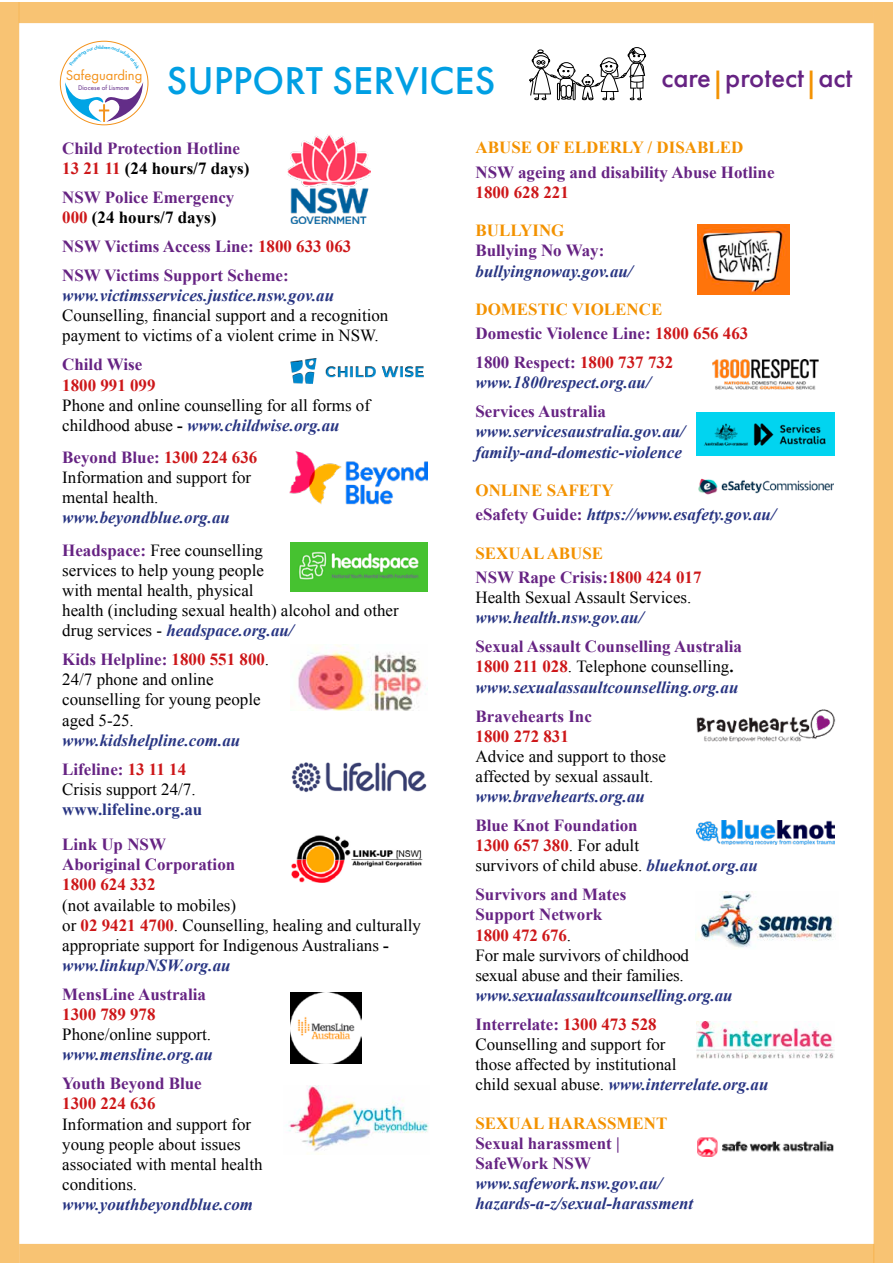
<style>
.page{position:relative;width:893px;height:1263px;background:#fff}
.page>*{position:absolute;margin:0;border:0;box-sizing:border-box;transform-origin:0 0}
.t1{font:500 40.2px "Futura PT";color:#009fe3}
.t2{font:500 28.65px "Futura PT";color:#662383}
.t3{font:16.95px/20.1px "Times New Roman";color:#000}
.t4{font:italic 700 16.95px/20.1px "Times New Roman";color:#283583}
.t5{font:700 16.95px/20.1px "Times New Roman";color:#662383}
.t6{font:700 16.95px "Times New Roman";color:#cd1719}
.t7{font:700 16.95px "Times New Roman";color:#f39200}
.t8{font:700 16.95px "Times New Roman";color:#283583}
.t9{font:14.55px "Futura PT";color:#f3921b}
.t10{font:7.05px "Futura PT";color:#632d88}
.t11{font:500 4.8px "Futura PT";color:#00a4e5;scale:1.19 1}
.s1{color:#f39200}
.s2{color:#cd1719}
.s3{color:#000}
.s4{font-weight:700}
.s5{font-weight:700;font-style:italic;color:#283583}
.s6{font-weight:700;color:#662383}
.s7{font-weight:700;color:#cd1719}
.s8{font-style:normal;color:#662383}
.s9{font-weight:400;font-style:normal;color:#000}
.s10{font-style:normal;color:#cd1719}
.s11{font-style:normal;color:#f39200}
.s12{font-style:normal;color:#000}
</style>
<div class="page">
<div style="left:0;top:2px;width:19px;height:1261px;background:#f8c373"></div>
<div style="left:874px;top:2px;width:19px;height:1261px;background:#f8c373"></div>
<svg style="left:64px;top:82px;width:80px;height:40px"></svg>
<img style="left:288px;top:135px;width:82px;height:88px">
<img style="left:298px;top:645px;width:130px;height:65px">
<img style="left:290px;top:543px;width:138px;height:49px">
<img style="left:291px;top:835px;width:132px;height:48px">
<img style="left:286px;top:1085px;width:143px;height:70px">
<img style="left:291px;top:762px;width:136px;height:31px">
<img style="left:290px;top:451px;width:138px;height:54px">
<img style="left:291px;top:993px;width:71px;height:70px">
<img style="left:290px;top:358px;width:134px;height:26px">
<img style="left:698px;top:224px;width:91px;height:70px">
<img style="left:696px;top:709px;width:140px;height:33px">
<img style="left:697px;top:820px;width:137px;height:25px">
<img style="left:695px;top:892px;width:144px;height:56px">
<img style="left:697px;top:1021px;width:137px;height:37px">
<img style="left:697px;top:1137px;width:137px;height:20px">
<svg style="left:529px;top:47px;width:117px;height:53px"></svg>
<img style="left:698px;top:478px;width:136px;height:17px">
<img style="left:712px;top:360px;width:107px;height:30px">
<img style="left:697px;top:413px;width:137px;height:42px">
<div style="left:19px;top:2px;width:855px;height:21px;background:#f8c373"></div>
<div style="left:19px;top:1244px;width:855px;height:19px;background:#f8c373"></div>
<svg style="left:69px;top:45px;width:71px;height:15px"></svg>
<p class="t11" style="left:104px;top:44px;width:3px">r</p>
<p class="t10" style="left:78px;top:84px;width:53px">Diocese of Lismore</p>
<p class="t9" style="left:66px;top:67px;width:78px">Safeguarding</p>
<h1 class="t1" style="left:167px;top:57px;width:330px">SUPPORT SERVICES</h1>
<h2 class="t2" style="left:661px;top:60px;width:192px">care<span class="s1">|</span>protect<span class="s1">|</span>act</h2>
<p class="t5" style="left:62px;top:138px;width:189px">Child Protection Hotline<br><span class="s2">13 21 11</span> <span class="s3">(24 hours/7 days)</span></p>
<p class="t5" style="left:62px;top:187px;width:174px">NSW Police Emergency<br><span class="s2">000</span> <span class="s3">(24 hours/7 days)</span></p>
<p class="t5" style="left:62px;top:231px;width:291px;line-height:29px">NSW Victims Access Line: <span class="s2">1800 633 063<br></span>NSW Victims Support Scheme:</p>
<p class="t4" style="left:62px;top:285px;width:273px">www.victimsservices.justice.nsw.gov.au</p>
<p class="t3" style="left:62px;top:305px;width:328px">Counselling, financial support and a recognition payment to victims of a violent crime in NSW.</p>
<p class="t5" style="left:62px;top:354px;width:82px">Child Wise</p>
<p class="t6" style="left:62px;top:373px;width:95px">1800 991 099</p>
<p class="t3" style="left:62px;top:395px;width:309px">Phone and online counselling for all forms of childhood abuse <span class="s4">-</span> <span class="s5">www.childwise.org.au</span></p>
<p class="t3" style="left:62px;top:447px;width:197px"><span class="s6">Beyond Blue:</span> <span class="s7">1300 224 636<br></span>Information and support for mental health.</p>
<p class="t4" style="left:62px;top:501px;width:202px;line-height:32.1px">www.beyondblue.org.au<br><span class="s8">Headspace:</span> <span class="s9">Free counselling</span></p>
<p class="t3" style="left:62px;top:560px;width:338px">services to help young people<br>with mental health, physical<br>health (including sexual health) alcohol and other drug services - <span class="s5">headspace.org.au/</span></p>
<p class="t3" style="left:62px;top:649px;width:208px"><span class="s6">Kids Helpline:</span> <span class="s7">1800 551 800</span>.<br>24/7 phone and online counselling for young people aged 5-25.</p>
<p class="t4" style="left:62px;top:725px;width:180px;line-height:29px">www.kidshelpline.com.au<br><span class="s8">Lifeline:</span> <span class="s10">13 11 14</span></p>
<p class="t3" style="left:62px;top:779px;width:135px">Crisis support 24/7.</p>
<p class="t8" style="left:62px;top:797px;width:142px">www.lifeline.org.au</p>
<p class="t5" style="left:62px;top:834px;width:175px">Link Up NSW<br>Aboriginal Corporation</p>
<p class="t6" style="left:62px;top:873px;width:95px">1800 624 332</p>
<p class="t3" style="left:62px;top:894px;width:360px">(not available to mobiles)<br>or <span class="s7">02 9421 4700</span>. Counselling, healing and culturally appropriate support for Indigenous Australians <span class="s4">- </span><span class="s5">www.linkupNSW.org.au</span></p>
<p class="t5" style="left:62px;top:984px;width:145px">MensLine Australia</p>
<p class="t6" style="left:62px;top:1003px;width:95px">1300 789 978</p>
<p class="t3" style="left:62px;top:1024px;width:150px">Phone/online support.</p>
<p class="t4" style="left:62px;top:1044px;width:152px">www.mensline.org.au</p>
<p class="t5" style="left:62px;top:1073px;width:141px">Youth Beyond Blue</p>
<p class="t6" style="left:62px;top:1092px;width:95px">1300 224 636</p>
<p class="t3" style="left:62px;top:1113px;width:202px">Information and support for young people about issues associated with mental health conditions.</p>
<p class="t4" style="left:62px;top:1194px;width:192px">www.youthbeyondblue.com</p>
<p class="t7" style="left:475px;top:136px;width:269px">ABUSE OF ELDERLY / DISABLED</p>
<p class="t5" style="left:475px;top:162px;width:301px">NSW ageing and disability Abuse Hotline</p>
<p class="t6" style="left:475px;top:181px;width:95px">1800 628 221</p>
<p class="t7" style="left:475px;top:219px;width:90px">BULLYING</p>
<p class="t5" style="left:475px;top:240px;width:130px">Bullying No Way:</p>
<p class="t4" style="left:475px;top:260px;width:159px">bullyingnoway.gov.au/</p>
<p class="t5" style="left:475px;top:296px;width:274px;line-height:24.6px"><span class="s1">DOMESTIC VIOLENCE<br></span>Domestic Violence Line: <span class="s2">1800 656 463</span></p>
<p class="t4" style="left:475px;top:352px;width:199px"><span class="s8">1800 Respect:</span> <span class="s10">1800 737 732 </span>www.1800respect.org.au/</p>
<p class="t5" style="left:475px;top:401px;width:132px">Services Australia</p>
<p class="t4" style="left:475px;top:421px;width:211px">www.servicesaustralia.gov.au/ family-and-domestic-violence</p>
<p class="t4" style="left:475px;top:477px;width:302px;line-height:24.6px"><span class="s11">ONLINE SAFETY<br></span><span class="s8">eSafety Guide:</span> https://www.esafety.gov.au/</p>
<p class="t5" style="left:475px;top:540px;width:227px;line-height:24.6px"><span class="s1">SEXUAL ABUSE<br></span>NSW Rape Crisis:<span class="s2">1800 424 017</span></p>
<p class="t3" style="left:475px;top:587px;width:217px">Health Sexual Assault Services.</p>
<p class="t4" style="left:475px;top:607px;width:169px">www.health.nsw.gov.au/</p>
<p class="t4" style="left:475px;top:636px;width:268px"><span class="s8">Sexual Assault Counselling Australia<br></span><span class="s10">1800 211 028</span><span class="s9">. Telephone counselling</span><span class="s12">. </span>www.sexualassaultcounselling.org.au</p>
<p class="t5" style="left:475px;top:705px;width:118px">Bravehearts Inc</p>
<p class="t6" style="left:475px;top:724px;width:95px">1800 272 831</p>
<p class="t3" style="left:475px;top:746px;width:192px">Advice and support to those affected by sexual assault.</p>
<p class="t4" style="left:475px;top:786px;width:171px">www.bravehearts.org.au</p>
<p class="t3" style="left:475px;top:815px;width:284px"><span class="s6">Blue Knot Foundation<br></span><span class="s7">1300 657 380</span>. For adult<br>survivors of child abuse. <span class="s5">blueknot.org.au</span></p>
<p class="t3" style="left:475px;top:884px;width:215px"><span class="s6">Survivors and Mates<br>Support Network<br></span><span class="s7">1800 472 676</span>.<br>For male survivors of childhood sexual abuse and their families.</p>
<p class="t4" style="left:475px;top:980px;width:259px;line-height:29px">www.sexualassaultcounselling.org.au<br><span class="s8">Interrelate:</span> <span class="s10">1300 473 528</span></p>
<p class="t3" style="left:475px;top:1034px;width:295px">Counselling and support for<br>those affected by institutional<br>child sexual abuse. <span class="s5">www.interrelate.org.au</span></p>
<p class="t7" style="left:475px;top:1111px;width:193px">SEXUAL HARASSMENT</p>
<p class="t5" style="left:475px;top:1132px;width:146px">Sexual harassment |<br>SafeWork NSW</p>
<p class="t4" style="left:475px;top:1173px;width:219px">www.safework.nsw.gov.au/ hazards-a-z/sexual-harassment</p>
</div>
